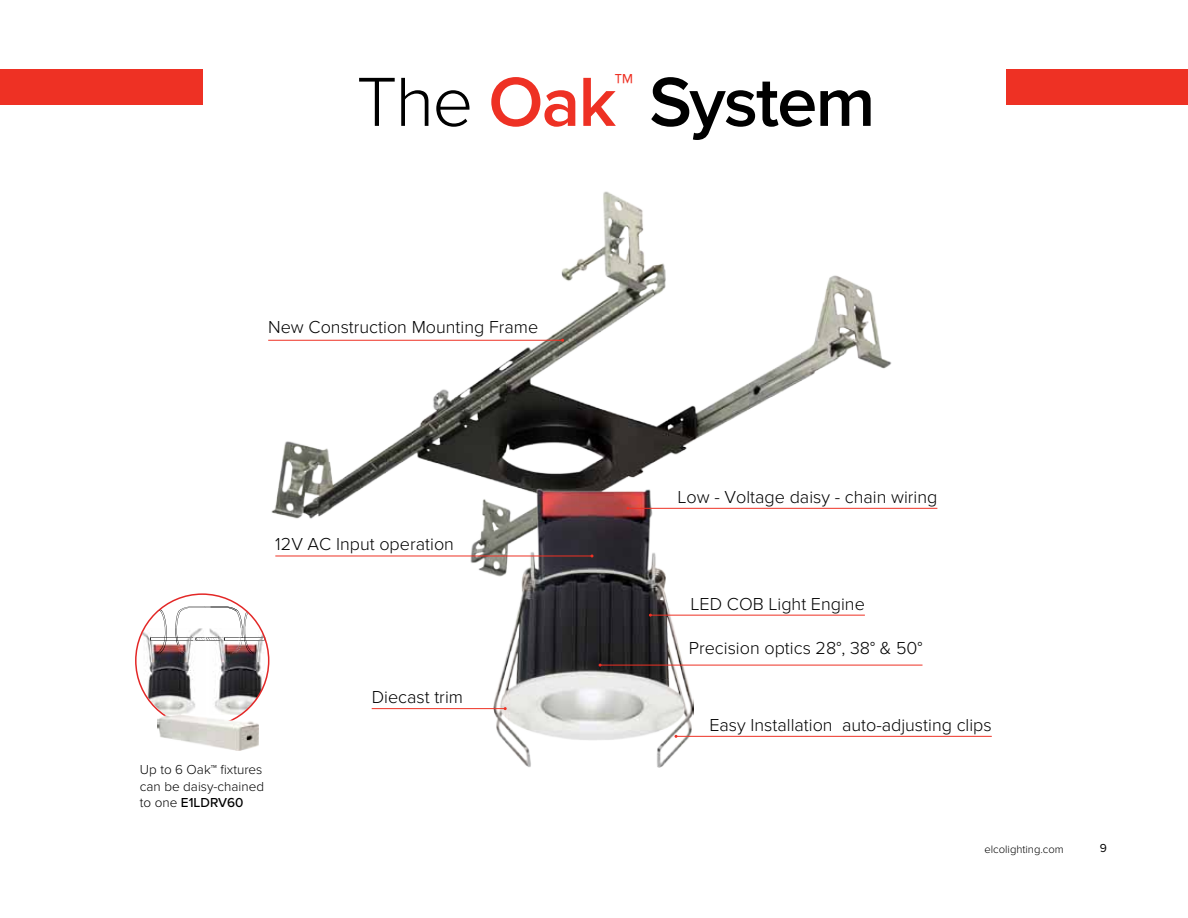
<style>
.page{position:relative;width:1188px;height:918px;background:#fff}
.page>*{position:absolute;margin:0;border:0;box-sizing:border-box;transform-origin:0 0}
.t1{font:600 72px "Proxima Nova";letter-spacing:-.025em;color:#000}
.t2{font:300 18px "Proxima Nova";color:#000}
.t3{font:300 13.5px/16.2px "Proxima Nova";color:#000}
.t4{font:12px "Proxima Nova";color:#000}
.t5{font:300 11.25px "Proxima Nova";color:#000}
.s1{font-weight:300}
.s2{color:#ee3124}
.s3{font-weight:500}
</style>
<div class="page">
<div style="left:0;top:69px;width:203px;height:35px;background:#ee3124"></div>
<div style="left:1006px;top:69px;width:182px;height:35px;background:#ee3124"></div>
<img style="left:268px;top:191px;width:641px;height:384px">
<img style="left:493px;top:471px;width:201px;height:297px">
<hr style="left:372px;top:708px;width:133px;height:1px;background:#ee3124">
<hr style="left:275px;top:556px;width:317px;height:1px;background:#ee3124">
<hr style="left:268px;top:340px;width:295px;height:1px;background:#ee3124">
<hr style="left:676px;top:736px;width:316px;height:1px;background:#ee3124">
<hr style="left:628px;top:508px;width:309px;height:1px;background:#ee3124">
<hr style="left:650px;top:615px;width:215px;height:1px;background:#ee3124">
<hr style="left:600px;top:665px;width:322px;height:1px;background:#ee3124">
<svg style="left:135px;top:594px;width:134px;height:133px"></svg>
<img style="left:158px;top:715px;width:101px;height:36px">
<h1 class="t1" style="left:357px;top:61px;width:520px"><span class="s1">The</span> <span class="s2">Oak</span><sup>™</sup> System</h1>
<p class="t2" style="left:268px;top:316px;width:272px">New Construction Mounting Frame</p>
<p class="t2" style="left:275px;top:534px;width:180px">12V AC Input operation</p>
<p class="t3" style="left:140px;top:762px;width:126px">Up to 6 Oak™ fixtures can be daisy-chained to one <span class="s3">E1LDRV60</span></p>
<p class="t2" style="left:372px;top:687px;width:93px">Diecast trim</p>
<p class="t2" style="left:677px;top:486px;width:261px">Low - Voltage daisy - chain wiring</p>
<p class="t2" style="left:691px;top:593px;width:176px">LED COB Light Engine</p>
<p class="t2" style="left:689px;top:638px;width:235px">Precision optics 28°, 38° &amp; 50°</p>
<p class="t2" style="left:709px;top:714px;width:284px">Easy Installation auto-adjusting clips</p>
<p class="t5" style="left:984px;top:843px;width:81px">elcolighting.com</p>
<p class="t4" style="left:1100px;top:842px;width:9px">9</p>
</div>
